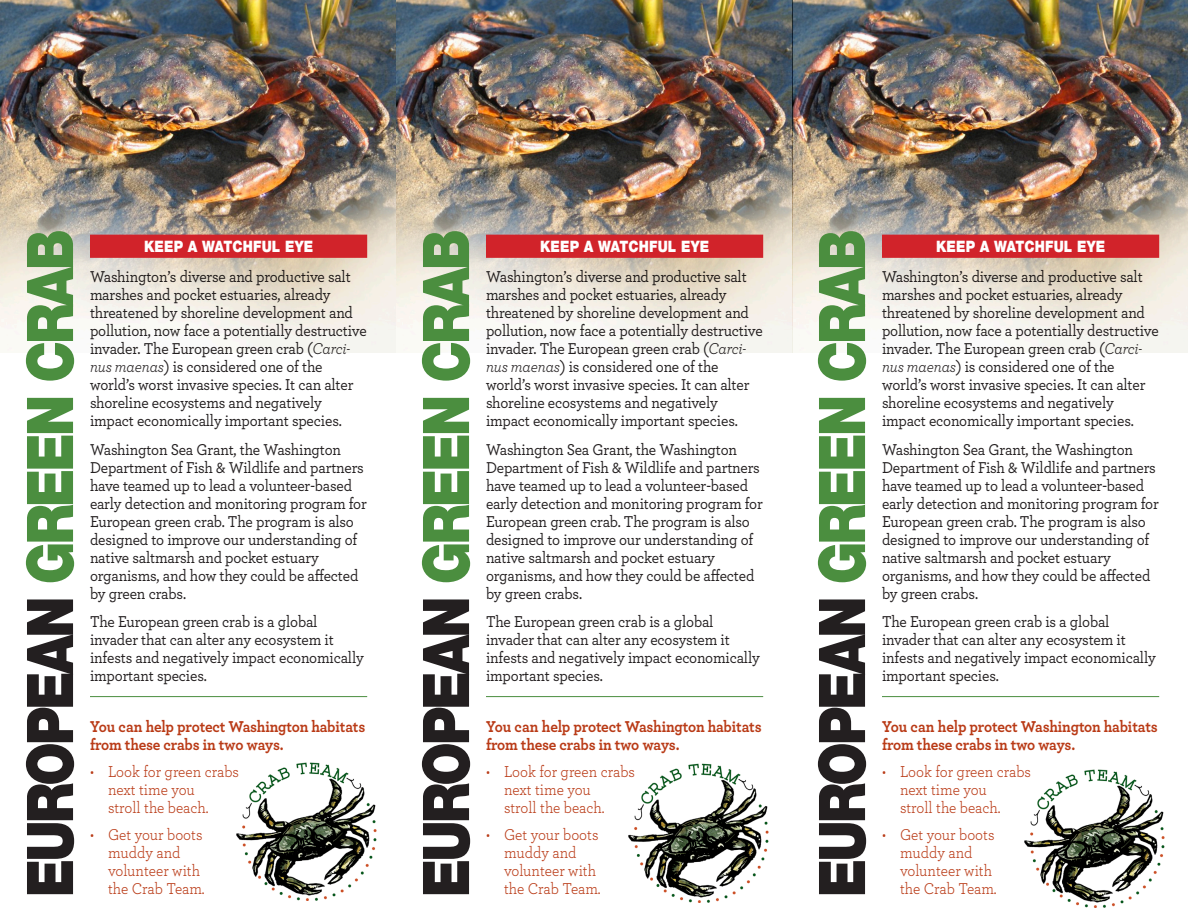
<style>
.page{position:relative;width:1188px;height:918px;background:#fff}
.page>*{position:absolute;margin:0;border:0;box-sizing:border-box;transform-origin:0 0}
.t1{font:900 64.5px "Helvetica Neue LT Std";letter-spacing:-.055em;color:#4b8e3f;scale:.85 1}
.Paragraph_Style_2{font:500 16.5px/18px "Archer";letter-spacing:-.01em;color:#231f20;scale:.92 1}
.t2{font:16.5px/18px "Archer";color:#b93a16;scale:.92 1}
.Paragraph_Style_2-2{font:700 16.5px/18px "Archer";letter-spacing:-.01em;color:#b93a16;scale:.92 1}
.t3{font:900 15.75px "Helvetica Neue LT Std";letter-spacing:.01em;color:#fff;scale:.85 1}
.s1{color:#231f20}
.s2{font-weight:400;font-style:italic}
</style>
<div class="page">
<img style="left:236px;top:762px;width:141px;height:139px">
<img style="left:0;top:0;width:1188px;height:352px">
<div style="left:91px;top:235px;width:275px;height:22px;background:#d1232a"></div>
<div style="left:90px;top:235px;width:277px;height:23px;border:2px solid #d1232a"></div>
<hr style="left:90px;top:696px;width:277px;height:1px;background:#4b8e3f">
<img style="left:628px;top:763px;width:141px;height:139px">
<div style="left:487px;top:235px;width:275px;height:22px;background:#d1232a"></div>
<div style="left:486px;top:235px;width:277px;height:23px;border:2px solid #d1232a"></div>
<hr style="left:486px;top:696px;width:277px;height:1px;background:#4b8e3f">
<img style="left:1024px;top:769px;width:141px;height:139px">
<div style="left:883px;top:235px;width:275px;height:22px;background:#d1232a"></div>
<div style="left:882px;top:235px;width:277px;height:23px;border:2px solid #d1232a"></div>
<hr style="left:882px;top:696px;width:277px;height:1px;background:#4b8e3f">
<p class="t1" style="left:12px;top:897px;width:787px;rotate:-90deg"><span class="s1">EUROPEAN</span> GREEN CRAB</p>
<p class="t3" style="left:144px;top:237px;width:201px">KEEP A WATCHFUL EYE</p>
<p class="Paragraph_Style_2" style="left:90px;top:267px;width:302px">Washington’s diverse and productive salt marshes and pocket estuaries, already threatened by shoreline development and pollution, now face a potentially destructive invader. The European green crab (<span class="s2">Carci&shy;nus maenas</span>) is considered one of the world’s worst invasive species. It can alter shoreline ecosystems and negatively impact economically important species.</p>
<p class="Paragraph_Style_2" style="left:90px;top:439px;width:302px">Washington Sea Grant, the Washington Department of Fish &amp; Wildlife and partners have teamed up to lead a volunteer-based early detection and monitoring program for European green crab. The program is also designed to improve our understanding of native saltmarsh and pocket estuary organisms, and how they could be affected by green crabs.</p>
<p class="Paragraph_Style_2" style="left:90px;top:612px;width:299px">The European green crab is a global invader that can alter any ecosystem it infests and negatively impact economically important species.</p>
<p class="Paragraph_Style_2-2" style="left:90px;top:717px;width:301px">You can help protect Washington habitats from these crabs in two ways.</p>
<p class="t2" style="left:108px;top:762px;width:144px;text-indent:-18px">• Look for green crabs next time you<br>stroll the beach.</p>
<p class="t2" style="left:108px;top:825px;width:107px;text-indent:-18px">• Get your boots muddy and volunteer with the Crab Team.</p>
<p class="t1" style="left:408px;top:897px;width:787px;rotate:-90deg"><span class="s1">EUROPEAN</span> GREEN CRAB</p>
<p class="t3" style="left:540px;top:237px;width:201px">KEEP A WATCHFUL EYE</p>
<p class="Paragraph_Style_2" style="left:486px;top:267px;width:302px">Washington’s diverse and productive salt marshes and pocket estuaries, already threatened by shoreline development and pollution, now face a potentially destructive invader. The European green crab (<span class="s2">Carci&shy;nus maenas</span>) is considered one of the world’s worst invasive species. It can alter shoreline ecosystems and negatively impact economically important species.</p>
<p class="Paragraph_Style_2" style="left:486px;top:439px;width:302px">Washington Sea Grant, the Washington Department of Fish &amp; Wildlife and partners have teamed up to lead a volunteer-based early detection and monitoring program for European green crab. The program is also designed to improve our understanding of native saltmarsh and pocket estuary organisms, and how they could be affected by green crabs.</p>
<p class="Paragraph_Style_2" style="left:486px;top:612px;width:299px">The European green crab is a global invader that can alter any ecosystem it infests and negatively impact economically important species.</p>
<p class="Paragraph_Style_2-2" style="left:486px;top:717px;width:301px">You can help protect Washington habitats from these crabs in two ways.</p>
<p class="t2" style="left:504px;top:762px;width:144px;text-indent:-18px">• Look for green crabs next time you<br>stroll the beach.</p>
<p class="t2" style="left:504px;top:825px;width:107px;text-indent:-18px">• Get your boots muddy and volunteer with the Crab Team.</p>
<p class="t1" style="left:804px;top:897px;width:787px;rotate:-90deg"><span class="s1">EUROPEAN</span> GREEN CRAB</p>
<p class="t3" style="left:936px;top:237px;width:201px">KEEP A WATCHFUL EYE</p>
<p class="Paragraph_Style_2" style="left:882px;top:267px;width:302px">Washington’s diverse and productive salt marshes and pocket estuaries, already threatened by shoreline development and pollution, now face a potentially destructive invader. The European green crab (<span class="s2">Carci&shy;nus maenas</span>) is considered one of the world’s worst invasive species. It can alter shoreline ecosystems and negatively impact economically important species.</p>
<p class="Paragraph_Style_2" style="left:882px;top:439px;width:302px">Washington Sea Grant, the Washington Department of Fish &amp; Wildlife and partners have teamed up to lead a volunteer-based early detection and monitoring program for European green crab. The program is also designed to improve our understanding of native saltmarsh and pocket estuary organisms, and how they could be affected by green crabs.</p>
<p class="Paragraph_Style_2" style="left:882px;top:612px;width:299px">The European green crab is a global invader that can alter any ecosystem it infests and negatively impact economically important species.</p>
<p class="Paragraph_Style_2-2" style="left:882px;top:717px;width:301px">You can help protect Washington habitats from these crabs in two ways.</p>
<p class="t2" style="left:900px;top:762px;width:144px;text-indent:-18px">• Look for green crabs next time you<br>stroll the beach.</p>
<p class="t2" style="left:900px;top:825px;width:107px;text-indent:-18px">• Get your boots muddy and volunteer with the Crab Team.</p>
</div>
